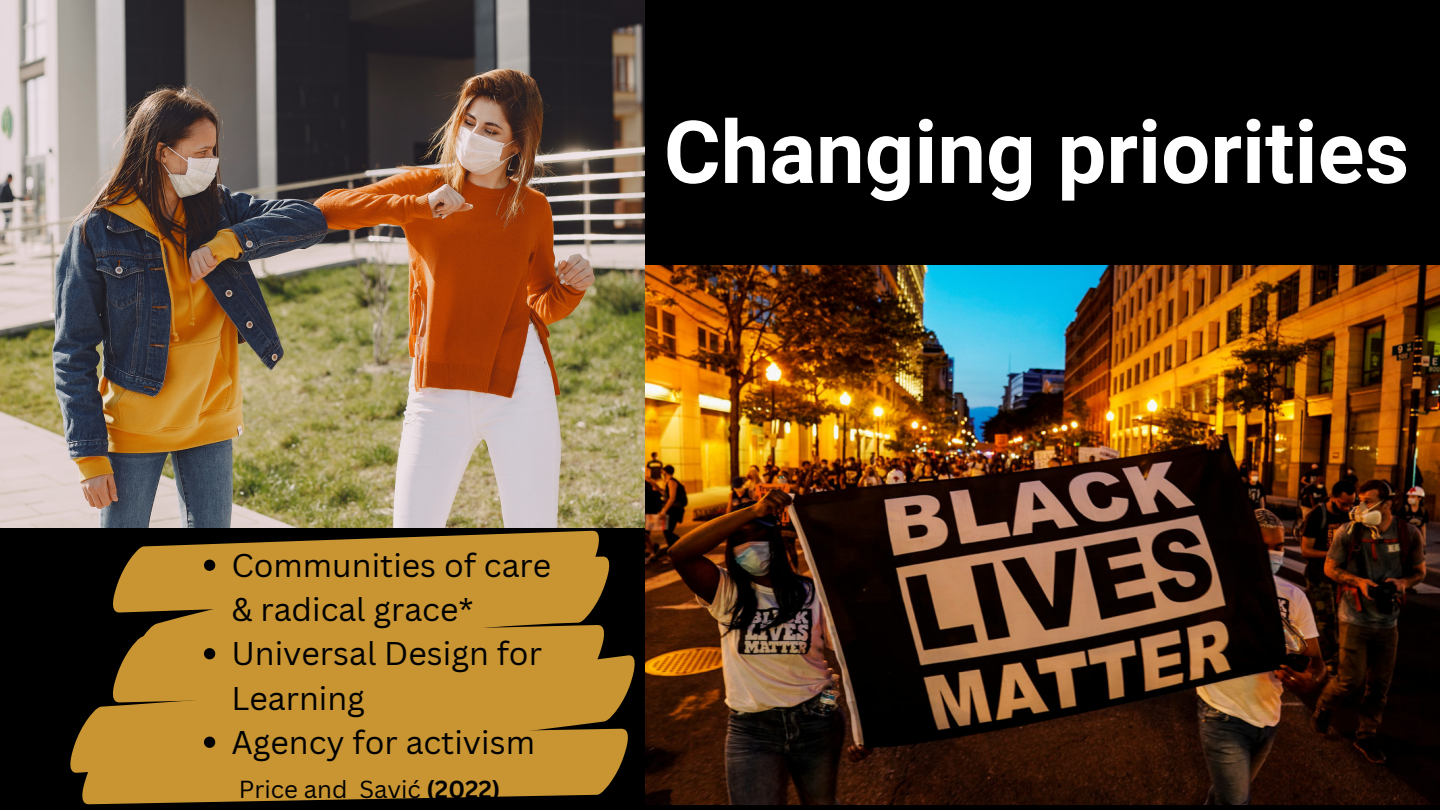
<style>
.page{position:relative;width:1440px;height:810px;background:#000}
.page>*{position:absolute;margin:0;border:0;box-sizing:border-box;transform-origin:0 0}
.t1{font:700 87px "Roboto";color:#fff}
.t2{font:32px/44.2px "Canva Sans";color:#000}
.t3{font:24px "Canva Sans";color:#000}
.s1{font-weight:700}
</style>
<div class="page">
<img style="left:0;top:0;width:645px;height:527px">
<svg style="left:154px;top:557px;width:456px;height:68px;background:#ab7f2a"></svg>
<svg style="left:70px;top:655px;width:565px;height:118px;fill:#c89532"></svg>
<img style="left:645px;top:265px;width:795px;height:539px">
<svg style="left:113px;top:530px;width:492px;height:83px;background:#ac802b"></svg>
<div style="left:107px;top:625px;width:503px;height:78px;background:#c89532"></div>
<svg style="left:77px;top:728px;width:557px;height:77px;background:#b2842c"></svg>
<p class="t1" style="left:664px;top:102px;width:747px">Changing priorities</p>
<p class="t2" style="left:231px;top:542px;width:321px">Communities of care &amp; radical grace*</p>
<p class="t2" style="left:231px;top:631px;width:312px">Universal Design for<br>Learning</p>
<p class="t2" style="left:231px;top:719px;width:305px">Agency for activism</p>
<p class="t3" style="left:239px;top:772px;width:263px">Price and Savić <span class="s1">(2022)</span></p>
</div>
